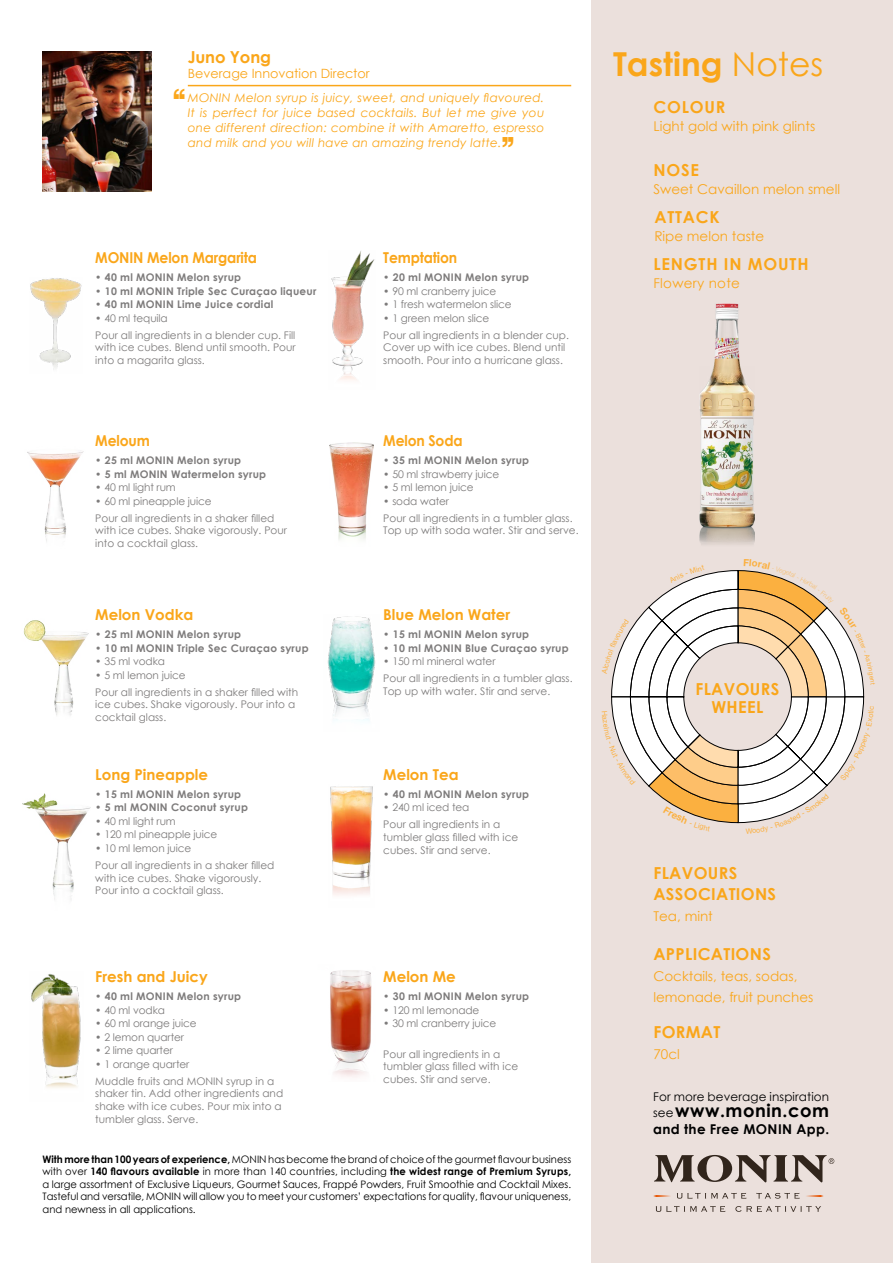
<style>
.page{position:relative;width:893px;height:1263px;background:#fff}
.page>*{position:absolute;margin:0;border:0;box-sizing:border-box;transform-origin:0 0}
.t1{font:700 37.5px "Helvetica LT Std";color:#faa61a;scale:.95 1}
.t2{font:700 33px "Century Gothic";color:#faa61a}
.t3{font:700 18px "Century Gothic";letter-spacing:.03em;color:#000}
.t4{font:700 16.5px/21px "Century Gothic";letter-spacing:.02em;color:#faa61a}
.t5{font:700 16.5px "Century Gothic";letter-spacing:.05em;color:#faa61a}
.t6{font:700 16.5px "Century Gothic";letter-spacing:-.01em;color:#faa61a}
.t7{font:700 15px "Century Gothic";color:#faa61a}
.t8{font:700 15px "Century Gothic";color:#faa61a;scale:.93 1}
.t9{font:13.5px/21px "Century Gothic";color:#faa61a}
.t10{font:700 13.5px "Century Gothic";letter-spacing:.03em;color:#000}
.t11{font:13.5px "Century Gothic";letter-spacing:.02em;color:#faa61a}
.t12{font:12.75px "Century Gothic";color:#faa61a}
.t13{font:italic 12px/15px "Century Gothic";letter-spacing:.02em;color:#faa61a;text-align:justify}
.t14{font:12px "Century Gothic";letter-spacing:.01em;color:#000}
.t15{font:10.5px/12.8px "Century Gothic";color:#7d7b7b}
.t16{font:700 10.5px "Century Gothic";letter-spacing:.02em;color:#7d7b7b}
.t17{font:10.35px/12.5px "Century Gothic";color:#000;text-align:justify}
.s1{font-weight:700}
.s2{font-weight:400}
.s3{font-weight:400;font-size:12px}
</style>
<div class="page">
<div style="left:592px;top:457px;width:301px;height:806px;background:#ebe0dc"></div>
<div style="left:592px;top:0;width:301px;height:544px;background:#ebe0dc"></div>
<hr style="left:188px;top:85px;width:383px;height:1px;background:#faa61a">
<svg style="left:653px;top:1195px;width:18px;height:2px"></svg>
<svg style="left:806px;top:1195px;width:18px;height:2px"></svg>
<svg style="left:654px;top:1155px;width:180px;height:27px"></svg>
<svg style="left:677px;top:1193px;width:69px;height:6px"></svg>
<svg style="left:756px;top:1193px;width:43px;height:6px"></svg>
<svg style="left:656px;top:1206px;width:69px;height:6px"></svg>
<svg style="left:735px;top:1206px;width:86px;height:6px"></svg>
<img style="left:330px;top:442px;width:43px;height:98px">
<img style="left:30px;top:278px;width:52px;height:92px">
<img style="left:330px;top:786px;width:43px;height:109px">
<img style="left:23px;top:793px;width:67px;height:106px">
<img style="left:23px;top:620px;width:66px;height:96px">
<img style="left:330px;top:970px;width:42px;height:107px">
<img style="left:31px;top:974px;width:50px;height:114px">
<img style="left:327px;top:616px;width:49px;height:105px">
<img style="left:700px;top:303px;width:54px;height:242px">
<img style="left:27px;top:451px;width:57px;height:91px">
<img style="left:43px;top:51px;width:108px;height:141px">
<img style="left:331px;top:251px;width:44px;height:129px">
<svg style="left:611px;top:570px;width:254px;height:254px"></svg>
<h3 class="t6" style="left:188px;top:45px;width:85px">Juno Yong</h3>
<p class="t12" style="left:188px;top:65px;width:183px">Beverage Innovation Director</p>
<p class="t13" style="left:188px;top:90px;width:358px">MONIN Melon syrup is juicy, sweet, and uniquely flavoured.<br>It is perfect for juice based cocktails. But let me give you one different direction: combine it with Amaretto, espresso and milk and you will have an amazing trendy latte.</p>
<h1 class="t1" style="left:171px;top:80px;width:18px">‘‘</h1>
<h1 class="t1" style="left:516px;top:156px;width:18px;rotate:-180deg">‘‘</h1>
<h3 class="t8" style="left:95px;top:247px;width:175px">MONIN Melon Margarita</h3>
<p class="t16" style="left:95px;top:269px;width:147px">• 40 ml MONIN Melon syrup</p>
<p class="t16" style="left:95px;top:283px;width:223px">• 10 ml MONIN Triple Sec Curaçao liqueur</p>
<p class="t16" style="left:95px;top:296px;width:180px">• 40 ml MONIN Lime Juice cordial</p>
<p class="t15" style="left:95px;top:309px;width:202px;line-height:17px">• 40 ml tequila<br>Pour all ingredients in a blender cup. Fill</p>
<p class="t15" style="left:95px;top:341px;width:202px">with ice cubes. Blend until smooth. Pour into a magarita glass.</p>
<h3 class="t8" style="left:95px;top:429px;width:60px">Meloum</h3>
<p class="t16" style="left:95px;top:452px;width:147px">• 25 ml MONIN Melon syrup</p>
<p class="t16" style="left:95px;top:466px;width:172px">• 5 ml MONIN Watermelon syrup</p>
<p class="t15" style="left:95px;top:481px;width:82px">• 40 ml light rum</p>
<p class="t15" style="left:95px;top:492px;width:181px;line-height:17px">• 60 ml pineapple juice<br>Pour all ingredients in a shaker filled</p>
<p class="t15" style="left:95px;top:524px;width:193px">with ice cubes. Shake vigorously. Pour into a cocktail glass.</p>
<h3 class="t7" style="left:95px;top:604px;width:100px">Melon Vodka</h3>
<p class="t16" style="left:95px;top:626px;width:147px">• 25 ml MONIN Melon syrup</p>
<p class="t16" style="left:95px;top:640px;width:215px">• 10 ml MONIN Triple Sec Curaçao syrup</p>
<p class="t15" style="left:95px;top:655px;width:71px">• 35 ml vodka</p>
<p class="t15" style="left:95px;top:666px;width:204px;line-height:17px">• 5 ml lemon juice<br>Pour all ingredients in a shaker filled with</p>
<p class="t15" style="left:95px;top:698px;width:201px">ice cubes. Shake vigorously. Pour into a cocktail glass.</p>
<h3 class="t7" style="left:95px;top:763px;width:114px">Long Pineapple</h3>
<p class="t16" style="left:95px;top:786px;width:147px">• 15 ml MONIN Melon syrup</p>
<p class="t16" style="left:95px;top:799px;width:154px">• 5 ml MONIN Coconut syrup</p>
<p class="t15" style="left:95px;top:814px;width:82px">• 40 ml light rum</p>
<p class="t15" style="left:95px;top:828px;width:124px">• 120 ml pineapple juice</p>
<p class="t15" style="left:95px;top:839px;width:181px;line-height:17px">• 10 ml lemon juice<br>Pour all ingredients in a shaker filled</p>
<p class="t15" style="left:95px;top:871px;width:168px">with ice cubes. Shake vigorously.<br>Pour into a cocktail glass.</p>
<h3 class="t7" style="left:95px;top:965px;width:114px">Fresh and Juicy</h3>
<p class="t16" style="left:95px;top:988px;width:147px">• 40 ml MONIN Melon syrup</p>
<p class="t15" style="left:95px;top:1003px;width:71px">• 40 ml vodka</p>
<p class="t15" style="left:95px;top:1017px;width:103px">• 60 ml orange juice</p>
<p class="t15" style="left:95px;top:1030px;width:90px">• 2 lemon quarter</p>
<p class="t15" style="left:95px;top:1044px;width:79px">• 2 lime quarter</p>
<p class="t15" style="left:95px;top:1055px;width:180px;line-height:17px">• 1 orange quarter<br>Muddle fruits and MONIN syrup in a</p>
<p class="t15" style="left:95px;top:1087px;width:189px">shaker tin. Add other ingredients and shake with ice cubes. Pour mix into a tumbler glass. Serve.</p>
<h3 class="t8" style="left:383px;top:247px;width:81px">Temptation</h3>
<p class="t16" style="left:383px;top:269px;width:147px">• 20 ml MONIN Melon syrup</p>
<p class="t15" style="left:383px;top:284px;width:114px">• 90 ml cranberry juice</p>
<p class="t15" style="left:383px;top:298px;width:130px">• 1 fresh watermelon slice</p>
<p class="t15" style="left:383px;top:309px;width:187px;line-height:17px">• 1 green melon slice<br>Pour all ingredients in a blender cup.</p>
<p class="t15" style="left:383px;top:341px;width:183px">Cover up with ice cubes. Blend until smooth. Pour into a hurricane glass.</p>
<h3 class="t8" style="left:383px;top:429px;width:87px">Melon Soda</h3>
<p class="t16" style="left:383px;top:452px;width:147px">• 35 ml MONIN Melon syrup</p>
<p class="t15" style="left:383px;top:467px;width:118px">• 50 ml strawberry juice</p>
<p class="t15" style="left:383px;top:481px;width:92px">• 5 ml lemon juice</p>
<p class="t15" style="left:383px;top:492px;width:191px;line-height:17px">• soda water<br>Pour all ingredients in a tumbler glass.</p>
<p class="t15" style="left:383px;top:524px;width:197px">Top up with soda water. Stir and serve.</p>
<h3 class="t7" style="left:383px;top:604px;width:128px">Blue Melon Water</h3>
<p class="t16" style="left:383px;top:626px;width:147px">• 15 ml MONIN Melon syrup</p>
<p class="t16" style="left:383px;top:640px;width:187px">• 10 ml MONIN Blue Curaçao syrup</p>
<p class="t15" style="left:383px;top:653px;width:191px;line-height:17px">• 150 ml mineral water<br>Pour all ingredients in a tumbler glass.</p>
<p class="t15" style="left:383px;top:685px;width:169px">Top up with water. Stir and serve.</p>
<h3 class="t7" style="left:383px;top:763px;width:77px">Melon Tea</h3>
<p class="t16" style="left:383px;top:786px;width:147px">• 40 ml MONIN Melon syrup</p>
<p class="t15" style="left:383px;top:799px;width:119px;line-height:17px">• 240 ml iced tea<br>Pour all ingredients in a</p>
<p class="t15" style="left:383px;top:831px;width:136px">tumbler glass filled with ice cubes. Stir and serve.</p>
<h3 class="t7" style="left:383px;top:965px;width:74px">Melon Me</h3>
<p class="t16" style="left:383px;top:988px;width:147px">• 30 ml MONIN Melon syrup</p>
<p class="t15" style="left:383px;top:1003px;width:98px">• 120 ml lemonade</p>
<p class="t15" style="left:383px;top:1017px;width:114px">• 30 ml cranberry juice</p>
<p class="t15" style="left:383px;top:1047px;width:136px">Pour all ingredients in a tumbler glass filled with ice cubes. Stir and serve.</p>
<p class="t17" style="left:43px;top:1153px;width:530px"><span class="s1">With more than 100 years of experience,</span> MONIN has become the brand of choice of the gourmet flavour business with over <span class="s1">140 flavours available</span> in more than 140 countries, including <span class="s1">the widest range of Premium Syrups, </span>a large assortment of Exclusive Liqueurs, Gourmet Sauces, Frappé Powders, Fruit Smoothie and Cocktail Mixes.<br>Tasteful and versatile, MONIN will allow you to meet your customers’ expectations for quality, flavour uniqueness, and newness in all applications.</p>
<h2 class="t2" style="left:613px;top:39px;width:212px">Tasting <span class="s2">Notes</span></h2>
<h3 class="t4" style="left:653px;top:96px;width:74px">COLOUR</h3>
<p class="t9" style="left:653px;top:115px;width:163px">Light gold with pink glints</p>
<h3 class="t4" style="left:653px;top:159px;width:47px">NOSE</h3>
<p class="t9" style="left:653px;top:178px;width:188px">Sweet Cavaillon melon smell</p>
<h3 class="t4" style="left:654px;top:206px;width:67px">ATTACK</h3>
<p class="t9" style="left:654px;top:226px;width:111px">Ripe melon taste</p>
<h3 class="t5" style="left:653px;top:251px;width:157px">LENGTH IN MOUTH</h3>
<p class="t11" style="left:653px;top:273px;width:88px">Flowery note</p>
<h3 class="t4" style="left:695px;top:680px;width:85px;line-height:18px;text-align:center">FLAVOURS<br>WHEEL</h3>
<h3 class="t4" style="left:653px;top:862px;width:124px">FLAVOURS<br>ASSOCIATIONS</h3>
<p class="t9" style="left:653px;top:905px;width:61px">Tea, mint</p>
<h3 class="t4" style="left:653px;top:943px;width:119px">APPLICATIONS</h3>
<p class="t9" style="left:653px;top:965px;width:162px">Cocktails, teas, sodas, lemonade, fruit punches</p>
<h3 class="t4" style="left:653px;top:1021px;width:68px">FORMAT</h3>
<p class="t9" style="left:653px;top:1043px;width:28px">70cl</p>
<p class="t14" style="left:653px;top:1088px;width:178px">For more beverage inspiration</p>
<h3 class="t3" style="left:653px;top:1097px;width:177px"><span class="s3">see</span>www.monin.com</h3>
<p class="t10" style="left:653px;top:1119px;width:178px">and the Free MONIN App.</p>
</div>
